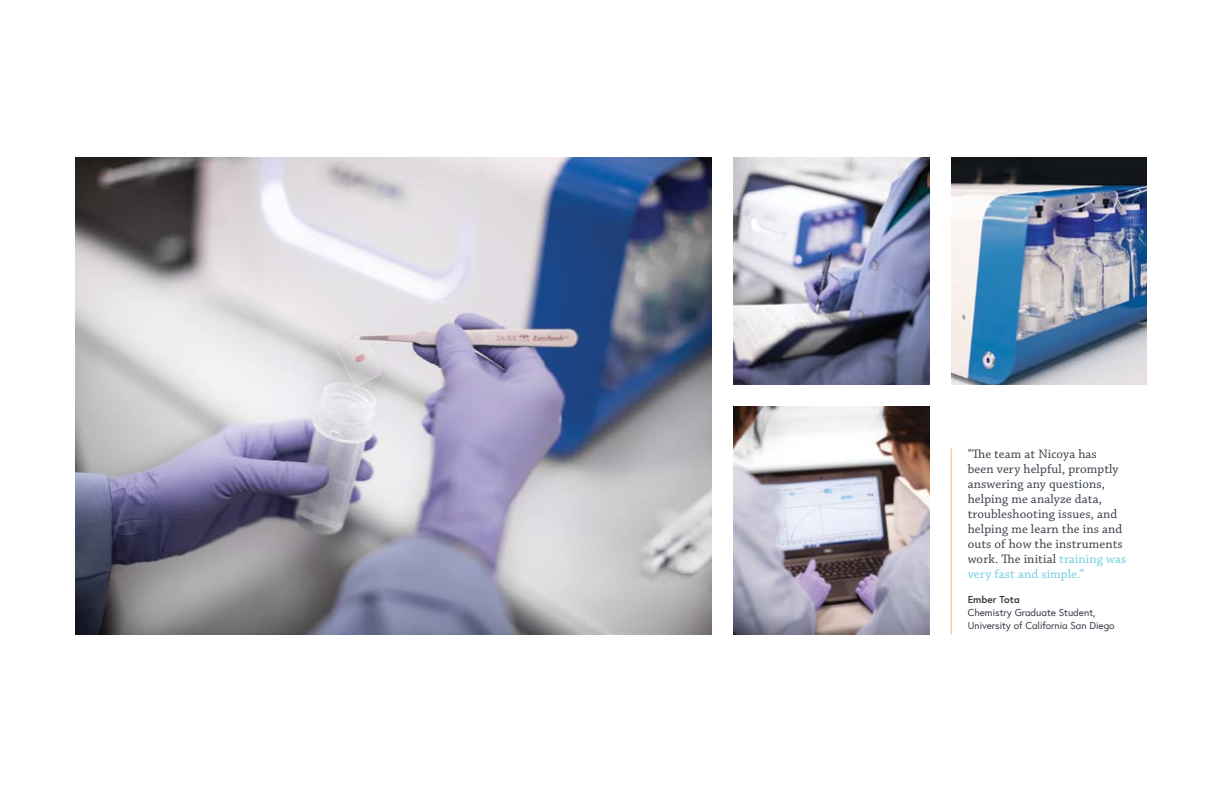
<style>
.page{position:relative;width:1224px;height:792px;background:#fff}
.page>*{position:absolute;margin:0;border:0;box-sizing:border-box;transform-origin:0 0}
.t1{font:13px/15px "Chaparral Pro";letter-spacing:.01em;color:#383f49}
.t2{font:10px/13px "Europa";color:#383f49}
.t3{font:700 10px "Europa";color:#383f49}
.s1{color:#6ecde0}
</style>
<div class="page">
<img style="left:76px;top:157px;width:635px;height:478px">
<img style="left:734px;top:407px;width:195px;height:228px">
<hr style="left:951px;top:448px;width:1px;height:187px;background:#eac45e">
<img style="left:734px;top:157px;width:195px;height:228px">
<img style="left:952px;top:157px;width:195px;height:228px">
<p class="t1" style="left:968px;top:447px;width:160px">"The team at Nicoya has<br>been very helpful, promptly answering any questions, helping me analyze data, troubleshooting issues, and helping me learn the ins and outs of how the instruments work. The initial <span class="s1">training was very fast and simple.”</span></p>
<p class="t3" style="left:968px;top:593px;width:54px">Ember Tota</p>
<p class="t2" style="left:968px;top:606px;width:148px">Chemistry Graduate Student,<br>University of California San Diego</p>
</div>
